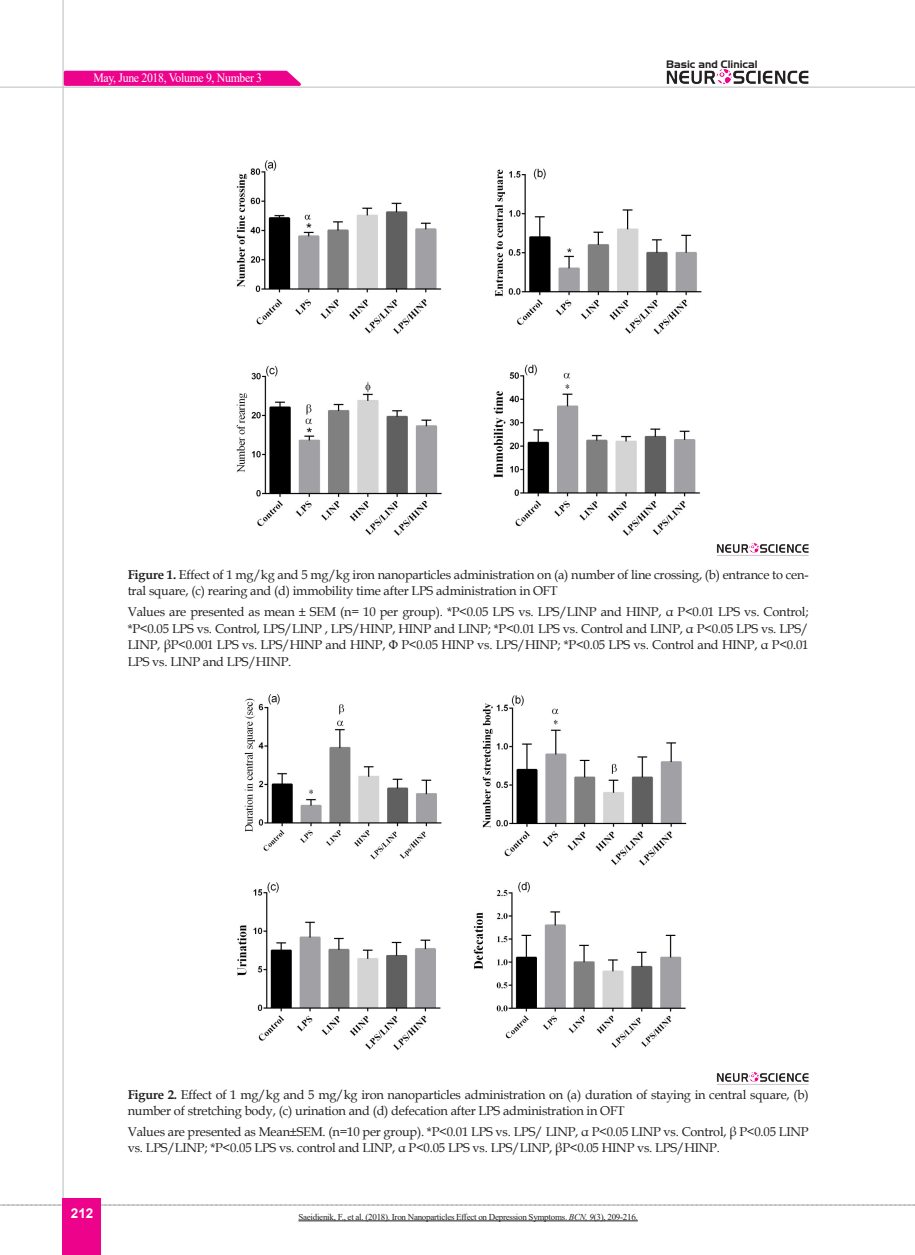
<style>
.page{position:relative;width:915px;height:1255px;background:#fff}
.page>*{position:absolute;margin:0;border:0;box-sizing:border-box;transform-origin:0 0}
.t1{font:700 13.5px "Arial";color:#fff}
.zirnevis{font:12.75px/16.5px "Book Antiqua";letter-spacing:-.015em;color:#231f20}
.t2{font:12.75px "Times New Roman";letter-spacing:-.025em;color:#fff;scale:.92 1}
.t3{font:10.5px "Aero Regular SWFTE";color:#231f20}
.chart{font:9px "Times New Roman";letter-spacing:-.03em;color:#231f20}
.s1{font-weight:700}
.s2{font-style:italic}
</style>
<div class="page">
<svg style="left:0;top:1204px;width:915px;height:1px"></svg>
<hr style="left:62px;top:0;width:2px;height:1254px;background:#c2c3c6">
<hr style="left:0;top:87px;width:914px;height:1px;background:#c2c3c6">
<img style="left:666px;top:69px;width:142px;height:15px">
<div style="left:63px;top:1198px;width:38px;height:56px;background:#ed028c"></div>
<svg style="left:62px;top:69px;width:245px;height:18px;background:#ee34a2"></svg>
<img style="left:237px;top:694px;width:450px;height:357px">
<img style="left:716px;top:1072px;width:92px;height:13px">
<img style="left:236px;top:160px;width:466px;height:376px">
<img style="left:716px;top:543px;width:92px;height:13px">
<hr style="left:298px;top:1220px;width:339px;height:1px;background:#231f20">
<p class="t2" style="left:93px;top:69px;width:185px">May, June 2018, Volume 9, Number 3</p>
<p class="t3" style="left:666px;top:58px;width:93px">Basic and Clinical</p>
<p class="zirnevis" style="left:128px;top:566px;width:682px"><span class="s1">Figure 1.</span> Effect of 1 mg/kg and 5 mg/kg iron nanoparticles administration on (a) number of line crossing, (b) entrance to cen&shy;tral square, (c) rearing and (d) immobility time after LPS administration in OFT</p>
<p class="zirnevis" style="left:128px;top:603px;width:682px;text-align:justify">Values are presented as mean ± SEM (n= 10 per group). *P&lt;0.05 LPS vs. LPS/LINP and HINP, α P&lt;0.01 LPS vs. Control; *P&lt;0.05 LPS vs. Control, LPS/LINP , LPS/HINP, HINP and LINP; *P&lt;0.01 LPS vs. Control and LINP, α P&lt;0.05 LPS vs. LPS/ LINP, βP&lt;0.001 LPS vs. LPS/HINP and HINP, Φ P&lt;0.05 HINP vs. LPS/HINP; *P&lt;0.05 LPS vs. Control and HINP, α P&lt;0.01<br>LPS vs. LINP and LPS/HINP.</p>
<p class="t1" style="left:71px;top:1203px;width:24px">212</p>
<p class="zirnevis" style="left:128px;top:1085px;width:682px"><span class="s1">Figure 2.</span> Effect of 1 mg/kg and 5 mg/kg iron nanoparticles administration on (a) duration of staying in central square, (b) number of stretching body, (c) urination and (d) defecation after LPS administration in OFT</p>
<p class="zirnevis" style="left:128px;top:1122px;width:682px">Values are presented as Mean±SEM. (n=10 per group). *P&lt;0.01 LPS vs. LPS/ LINP, α P&lt;0.05 LINP vs. Control, β P&lt;0.05 LINP vs. LPS/LINP; *P&lt;0.05 LPS vs. control and LINP, α P&lt;0.05 LPS vs. LPS/LINP, βP&lt;0.05 HINP vs. LPS/HINP.</p>
<p class="chart" style="left:298px;top:1210px;width:341px">Saeidienik, F., et al. (2018). Iron Nanoparticles Effect on Depression Symptoms. <span class="s2">BCN, 9</span>(3), 209-216.</p>
</div>
